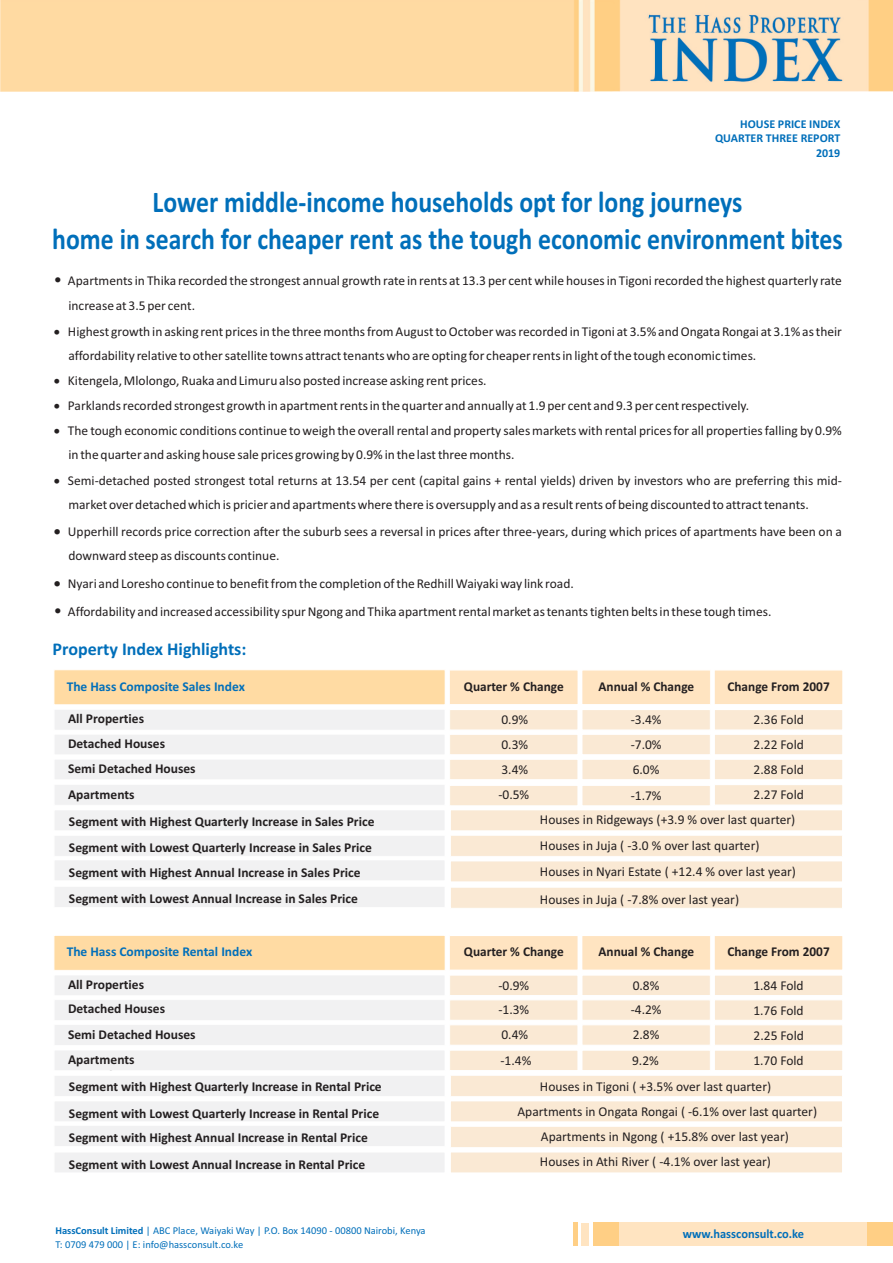
<style>
.page{position:relative;width:893px;height:1263px;background:#fff}
.page>*{position:absolute;margin:0;border:0;box-sizing:border-box;transform-origin:0 0}
.t1{font:700 30px/36.6px "Calibri";color:#006fba;text-align:center;scale:.86 1}
.t2{font:700 18px "Calibri";color:#006fba}
.t3{font:15px "Calibri";color:#231f20}
.t4{font:700 15px "Calibri";color:#231f20}
.t5{font:13.5px/24.2px "Calibri";color:#231f20}
.t6{font:700 13.5px/25.3px "Calibri";color:#231f20}
.t7{font:700 13.5px "Calibri";color:#006fba}
.t8{font:700 12.75px "Calibri";color:#006fba}
.t9{font:700 12px/14.7px "Calibri";color:#006fba;text-align:right}
.t10{font:10.5px/14.1px "Calibri";color:#006fba}
.s1{font-size:16.5px}
.s2{font-weight:700}
</style>
<div class="page">
<div style="left:593px;top:1222px;width:263px;height:24px;background:#ffcf85"></div>
<div style="left:619px;top:1222px;width:249px;height:24px;background:#ffe4c1"></div>
<div style="left:868px;top:1222px;width:25px;height:24px;background:#ffcf85"></div>
<div style="left:582px;top:1223px;width:7px;height:23px;background:#ffe4c1"></div>
<hr style="left:573px;top:1222px;width:4px;height:24px;background:#ffcf85">
<img style="left:0;top:0;width:893px;height:91px">
<svg style="left:54px;top:935px;width:789px;height:238px"></svg>
<svg style="left:54px;top:670px;width:789px;height:238px"></svg>
<p class="t9" style="left:715px;top:117px;width:127px">HOUSE PRICE INDEX<br>QUARTER THREE REPORT<br>2019</p>
<h1 class="t1" style="left:52px;top:186px;width:921px">Lower middle-income households opt for long journeys<br>home in search for cheaper rent as the tough economic environment bites</h1>
<p class="t5" style="left:68px;top:269px;width:775px;line-height:25.3px;text-indent:-15px"><span class="s1">•</span> Apartments in Thika recorded the strongest annual growth rate in rents at 13.3 per cent while houses in Tigoni recorded the highest quarterly rate increase at 3.5 per cent.</p>
<p class="t5" style="left:68px;top:320px;width:775px;text-indent:-15px">• Highest growth in asking rent prices in the three months from August to October was recorded in Tigoni at 3.5% and Ongata Rongai at 3.1% as their affordability relative to other satellite towns attract tenants who are opting for cheaper rents in light of the tough economic times.</p>
<p class="t5" style="left:54px;top:369px;width:434px">• Kitengela, Mlolongo, Ruaka and Limuru also posted increase asking rent prices.</p>
<p class="t5" style="left:54px;top:395px;width:697px">• Parklands recorded strongest growth in apartment rents in the quarter and annually at 1.9 per cent and 9.3 per cent respectively.</p>
<p class="t5" style="left:68px;top:420px;width:775px;text-indent:-15px">• The tough economic conditions continue to weigh the overall rental and property sales markets with rental prices for all properties falling by 0.9% in the quarter and asking house sale prices growing by 0.9% in the last three months.</p>
<p class="t5" style="left:68px;top:469px;width:775px;text-indent:-15px">• Semi-detached posted strongest total returns at 13.54 per cent (capital gains + rental yields) driven by investors who are preferring this mid&shy;market over detached which is pricier and apartments where there is oversupply and as a result rents of being discounted to attract tenants.</p>
<p class="t5" style="left:68px;top:521px;width:775px;text-indent:-15px">• Upperhill records price correction after the suburb sees a reversal in prices after three-years, during which prices of apartments have been on a downward steep as discounts continue.</p>
<p class="t5" style="left:54px;top:572px;width:522px">• Nyari and Loresho continue to benefit from the completion of the Redhill Waiyaki way link road.</p>
<p class="t5" style="left:54px;top:600px;width:719px"><span class="s1">•</span> Affordability and increased accessibility spur Ngong and Thika apartment rental market as tenants tighten belts in these tough times.</p>
<h2 class="t2" style="left:53px;top:641px;width:195px">Property Index Highlights:</h2>
<p class="t7" style="left:67px;top:680px;width:180px">The Hass Composite Sales Index</p>
<p class="t6" style="left:68px;top:707px;width:78px">All Properties</p>
<p class="t6" style="left:464px;top:675px;width:101px">Quarter % Change</p>
<p class="t6" style="left:598px;top:675px;width:97px">Annual % Change</p>
<p class="t6" style="left:727px;top:675px;width:104px">Change From 2007</p>
<p class="t5" style="left:501px;top:709px;width:28px">0.9%</p>
<p class="t5" style="left:631px;top:709px;width:32px">-3.4%</p>
<p class="t5" style="left:753px;top:709px;width:52px">2.36 Fold</p>
<p class="t6" style="left:68px;top:732px;width:129px">Detached Houses<br>Semi Detached Houses<br>Apartments</p>
<p class="t5" style="left:501px;top:733px;width:28px">0.3%</p>
<p class="t5" style="left:631px;top:733px;width:32px">-7.0%</p>
<p class="t5" style="left:753px;top:734px;width:52px">2.22 Fold</p>
<p class="t5" style="left:501px;top:758px;width:28px">3.4%</p>
<p class="t5" style="left:633px;top:758px;width:28px">6.0%</p>
<p class="t5" style="left:753px;top:758px;width:52px">2.88 Fold</p>
<p class="t5" style="left:498px;top:784px;width:32px">-0.5%</p>
<p class="t5" style="left:631px;top:784px;width:32px">-1.7%</p>
<p class="t5" style="left:753px;top:784px;width:52px">2.27 Fold</p>
<p class="t4" style="left:68px;top:791px;width:86px">All Properties</p>
<p class="t6" style="left:69px;top:837px;width:304px;line-height:24.3px">Segment with Lowest Quarterly Increase in Sales Price<br>Segment with Highest Annual Increase in Sales Price</p>
<p class="t6" style="left:69px;top:887px;width:291px">Segment with Lowest Annual Increase in Sales Price</p>
<p class="t6" style="left:69px;top:810px;width:307px">Segment with Highest Quarterly Increase in Sales Price</p>
<p class="t5" style="left:540px;top:808px;width:257px">Houses in Ridgeways (+3.9 % over last quarter)</p>
<p class="t5" style="left:540px;top:834px;width:257px;line-height:25.5px">Houses in Juja ( -3.0 % over last quarter)<br>Houses in Nyari Estate ( +12.4 % over last year)</p>
<p class="t5" style="left:540px;top:888px;width:201px">Houses in Juja ( -7.8% over last year)</p>
<p class="t7" style="left:67px;top:946px;width:187px">The Hass Composite Rental Index</p>
<p class="t6" style="left:68px;top:973px;width:78px">All Properties</p>
<p class="t6" style="left:464px;top:940px;width:101px">Quarter % Change</p>
<p class="t6" style="left:598px;top:940px;width:97px">Annual % Change</p>
<p class="t6" style="left:727px;top:940px;width:104px">Change From 2007</p>
<p class="t5" style="left:498px;top:974px;width:32px">-0.9%</p>
<p class="t5" style="left:633px;top:974px;width:28px">0.8%</p>
<p class="t5" style="left:753px;top:974px;width:52px">1.84 Fold</p>
<p class="t6" style="left:68px;top:997px;width:129px">Detached Houses<br>Semi Detached Houses<br>Apartments</p>
<p class="t5" style="left:498px;top:999px;width:32px">-1.3%</p>
<p class="t5" style="left:631px;top:999px;width:32px">-4.2%</p>
<p class="t5" style="left:753px;top:999px;width:52px">1.76 Fold</p>
<p class="t5" style="left:501px;top:1024px;width:28px">0.4%</p>
<p class="t5" style="left:633px;top:1024px;width:28px">2.8%</p>
<p class="t5" style="left:753px;top:1024px;width:52px">2.25 Fold</p>
<p class="t5" style="left:500px;top:1049px;width:32px">-1.4%</p>
<p class="t5" style="left:632px;top:1049px;width:28px">9.2%</p>
<p class="t5" style="left:753px;top:1049px;width:52px">1.70 Fold</p>
<p class="t4" style="left:68px;top:1057px;width:86px">All Properties</p>
<p class="t6" style="left:69px;top:1102px;width:312px;line-height:24.3px">Segment with Lowest Quarterly Increase in Rental Price<br>Segment with Highest Annual Increase in Rental Price</p>
<p class="t6" style="left:69px;top:1153px;width:298px">Segment with Lowest Annual Increase in Rental Price</p>
<p class="t6" style="left:69px;top:1075px;width:314px">Segment with Highest Quarterly Increase in Rental Price</p>
<p class="t5" style="left:540px;top:1075px;width:233px">Houses in Tigoni ( +3.5% over last quarter)</p>
<p class="t3" style="left:544px;top:1106px;width:206px">Kileleshwa (-12.0% over last year)</p>
<p class="t5" style="left:517px;top:1100px;width:301px;line-height:25px;text-align:center">Apartments in Ongata Rongai ( -6.1% over last quarter)<br>Apartments in Ngong ( +15.8% over last year)</p>
<p class="t5" style="left:540px;top:1150px;width:233px">Houses in Athi River ( -4.1% over last year)</p>
<p class="t10" style="left:55px;top:1224px;width:372px"><span class="s2">HassConsult Limited</span> | ABC Place, Waiyaki Way | P.O. Box 14090 - 00800 Nairobi, Kenya<br>T: 0709 479 000 | E: info@hassconsult.co.ke</p>
<p class="t8" style="left:683px;top:1229px;width:123px">www.hassconsult.co.ke</p>
</div>
